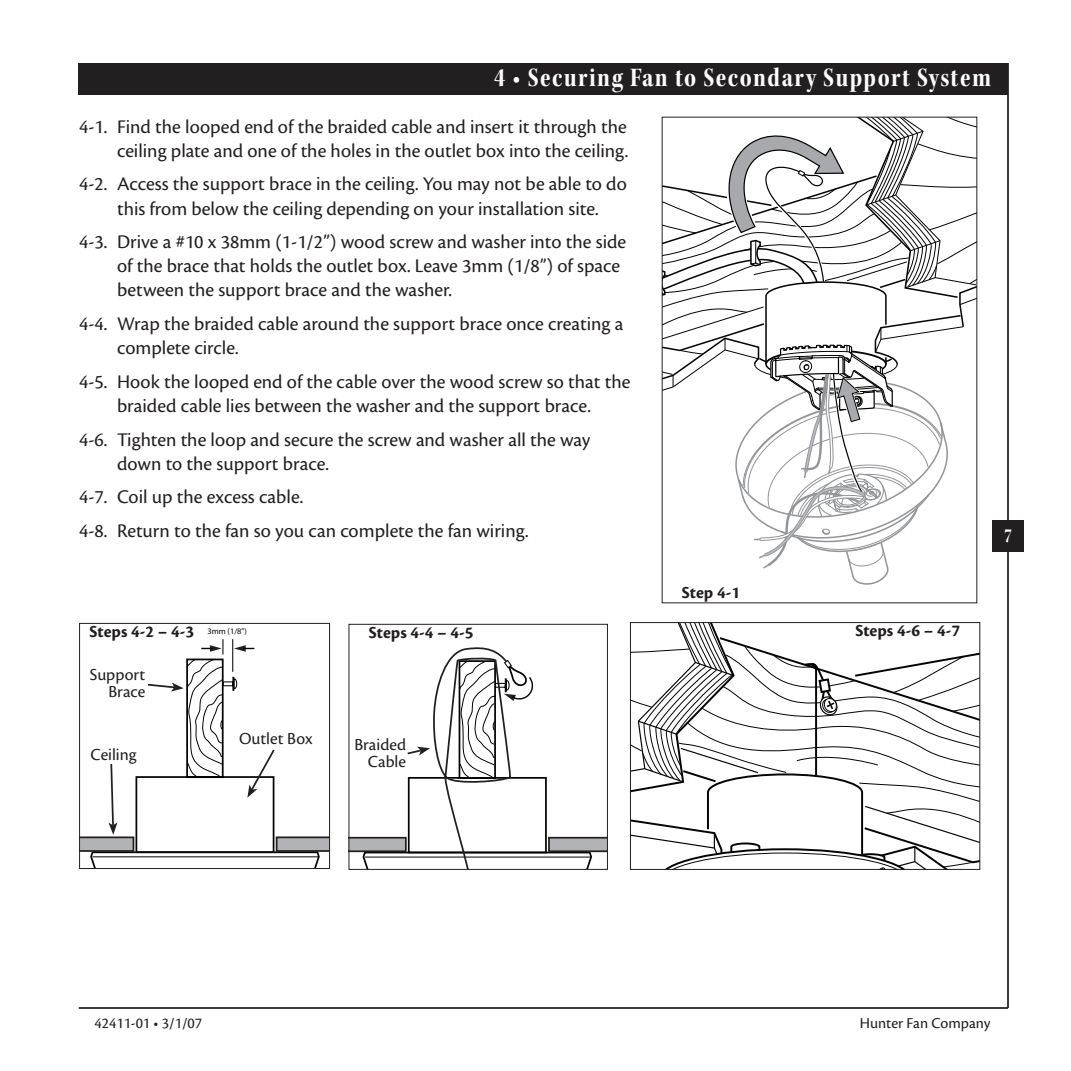
<style>
.page{position:relative;width:1071px;height:1071px;background:#fff}
.page>*{position:absolute;margin:0;border:0;box-sizing:border-box;transform-origin:0 0}
.t1{font:28px "Kepler Std Bold Cn Subh";letter-spacing:.055em;color:#fff}
.Bullet_for_step_sub{font:20.12px/24.2px "Cronos Pro";color:#231f20}
.Caption{font:700 17.5px "Cronos Pro";letter-spacing:-.005em;color:#231f20}
.Caption-2{font:17.5px/17.5px "Cronos Pro";color:#231f20;text-align:right}
.t2{font:15.75px "Cronos Pro";color:#231f20}
.t3{font:8.4px "Myriad";color:#040503}
</style>
<div class="page">
<div style="left:79px;top:63px;width:929px;height:31px;background:#231f20"></div>
<hr style="left:1007px;top:63px;width:2px;height:945px;background:#231f20">
<hr style="left:79px;top:1007px;width:929px;height:2px;background:#231f20">
<div style="left:992px;top:520px;width:32px;height:31px;background:#231f20"></div>
<svg style="left:664px;top:119px;width:311px;height:466px"></svg>
<svg style="left:632px;top:624px;width:346px;height:244px"></svg>
<div style="left:630px;top:622px;width:350px;height:248px;border:1px solid #231f20"></div>
<svg style="left:80px;top:638px;width:250px;height:231px"></svg>
<svg style="left:349px;top:647px;width:258px;height:222px"></svg>
<p class="t1" style="left:494px;top:62px;width:498px">4 • Securing Fan to Secondary Support System</p>
<p class="Bullet_for_step_sub" style="left:79px;top:114px;width:550px;text-align:right">4-1. Find the looped end of the braided cable and insert it through the ceiling plate and one of the holes in the outlet box into the ceiling.</p>
<p class="Bullet_for_step_sub" style="left:79px;top:172px;width:549px;text-align:center">4-2. Access the support brace in the ceiling. You may not be able to do this from below the ceiling depending on your installation site.</p>
<p class="Bullet_for_step_sub" style="left:117px;top:230px;width:511px;text-indent:-38px">4-3. Drive a #10 x 38mm (1-1/2”) wood screw and washer into the side of the brace that holds the outlet box. Leave 3mm (1/8”) of space between the support brace and the washer.</p>
<p class="Bullet_for_step_sub" style="left:117px;top:312px;width:508px;text-indent:-38px">4-4. Wrap the braided cable around the support brace once creating a complete circle.</p>
<p class="Bullet_for_step_sub" style="left:79px;top:370px;width:553px;text-align:center">4-5. Hook the looped end of the cable over the wood screw so that the braided cable lies between the washer and the support brace.</p>
<p class="Bullet_for_step_sub" style="left:117px;top:427px;width:475px;text-indent:-38px">4-6. Tighten the loop and secure the screw and washer all the way down to the support brace.</p>
<p class="Bullet_for_step_sub" style="left:79px;top:485px;width:226px">4-7. Coil up the excess cable.</p>
<p class="Bullet_for_step_sub" style="left:79px;top:519px;width:451px">4-8. Return to the fan so you can complete the fan wiring.</p>
<p class="Caption" style="left:682px;top:582px;width:60px">Step 4-1</p>
<p class="Caption" style="left:89px;top:622px;width:106px">Steps 4-2 – 4-3</p>
<p class="Caption" style="left:369px;top:622px;width:106px">Steps 4-4 – 4-5</p>
<p class="Caption" style="left:855px;top:621px;width:106px">Steps 4-6 – 4-7</p>
<p class="Caption-2" style="left:90px;top:666px;width:57px">Support<br>Brace</p>
<p class="t3" style="left:208px;top:627px;width:41px">3mm (1/8")</p>
<p class="Caption-2" style="left:91px;top:746px;width:47px">Ceiling</p>
<p class="Caption-2" style="left:239px;top:729px;width:75px">Outlet Box</p>
<p class="Caption-2" style="left:354px;top:736px;width:53px">Braided<br>Cable</p>
<p class="t2" style="left:94px;top:1014px;width:109px">42411-01 • 3/1/07</p>
<p class="t2" style="left:860px;top:1014px;width:132px">Hunter Fan Company</p>
</div>
